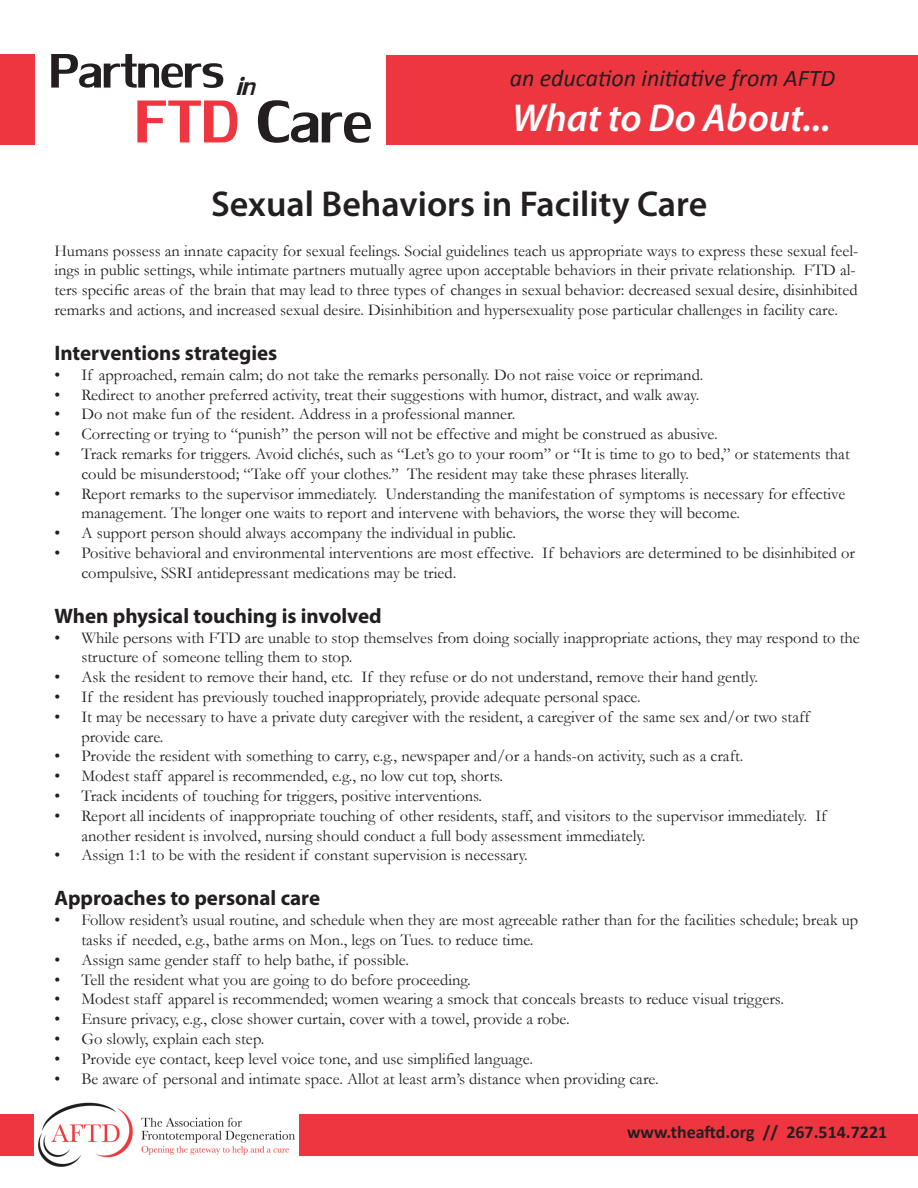
<style>
.page{position:relative;width:918px;height:1188px;background:#fff}
.page>*{position:absolute;margin:0;border:0;box-sizing:border-box;transform-origin:0 0}
.t1{font:90px "Lily UPC";color:#231f20}
.t2{font:72px "Lily UPC";color:#231f20}
.t3{font:italic 600 39px "Myriad Pro";color:#fff}
.t4{font:600 36px "Myriad Pro";color:#231f20}
.t5{font:italic 24px "Calibri";color:#231f20}
.t6{font:700 21px "Myriad Pro";color:#231f20}
.t7{font:700 18px "Calibri";color:#231f20}
.t8{font:16.5px/19.8px "Garamond";color:#231f20}
.s1{color:#ee3640}
</style>
<div class="page">
<div style="left:386px;top:55px;width:532px;height:90px;background:#ee3640"></div>
<div style="left:0;top:54px;width:34px;height:91px;background:#ee3640"></div>
<div style="left:0;top:1114px;width:918px;height:42px;background:#ee3640"></div>
<img style="left:35px;top:1102px;width:263px;height:65px">
<h2 class="t2" style="left:49px;top:37px;width:217px">Partners <sub>in</sub></h2>
<h1 class="t1" style="left:134px;top:80px;width:239px"><span class="s1">FTD</span> Care</h1>
<h3 class="t5" style="left:510px;top:63px;width:327px">an education initiative from AFTD</h3>
<h3 class="t3" style="left:512px;top:93px;width:320px">What to Do About...</h3>
<h3 class="t4" style="left:211px;top:181px;width:498px">Sexual Behaviors in Facility Care</h3>
<p class="t8" style="left:54px;top:240px;width:805px">Humans possess an innate capacity for sexual feelings. Social guidelines teach us appropriate ways to express these sexual feel&shy;ings in public settings, while intimate partners mutually agree upon acceptable behaviors in their private relationship. FTD al&shy;ters specific areas of the brain that may lead to three types of changes in sexual behavior: decreased sexual desire, disinhibited remarks and actions, and increased sexual desire. Disinhibition and hypersexuality pose particular challenges in facility care.</p>
<p class="t6" style="left:54px;top:339px;width:225px">Interventions strategies</p>
<p class="t8" style="left:54px;top:365px;width:651px">• If approached, remain calm; do not take the remarks personally. Do not raise voice or reprimand.</p>
<p class="t8" style="left:54px;top:384px;width:646px">• Redirect to another preferred activity, treat their suggestions with humor, distract, and walk away.</p>
<p class="t8" style="left:54px;top:404px;width:463px">• Do not make fun of the resident. Address in a professional manner.</p>
<p class="t8" style="left:54px;top:424px;width:665px">• Correcting or trying to “punish” the person will not be effective and might be construed as abusive.</p>
<p class="t8" style="left:81px;top:444px;width:770px;text-indent:-27px">• Track remarks for triggers. Avoid clichés, such as “Let’s go to your room” or “It is time to go to bed,” or statements that could be misunderstood; “Take off your clothes.” The resident may take these phrases literally.</p>
<p class="t8" style="left:81px;top:483px;width:766px;text-indent:-27px">• Report remarks to the supervisor immediately. Understanding the manifestation of symptoms is necessary for effective management. The longer one waits to report and intervene with behaviors, the worse they will become.</p>
<p class="t8" style="left:54px;top:523px;width:463px">• A support person should always accompany the individual in public.</p>
<p class="t8" style="left:81px;top:543px;width:775px;text-indent:-27px">• Positive behavioral and environmental interventions are most effective. If behaviors are determined to be disinhibited or compulsive, SSRI antidepressant medications may be tried.</p>
<p class="t6" style="left:54px;top:602px;width:329px">When physical touching is involved</p>
<p class="t8" style="left:81px;top:627px;width:780px;text-indent:-27px">• While persons with FTD are unable to stop themselves from doing socially inappropriate actions, they may respond to the structure of someone telling them to stop.</p>
<p class="t8" style="left:54px;top:667px;width:705px">• Ask the resident to remove their hand, etc. If they refuse or do not understand, remove their hand gently.</p>
<p class="t8" style="left:54px;top:687px;width:588px">• If the resident has previously touched inappropriately, provide adequate personal space.</p>
<p class="t8" style="left:81px;top:707px;width:730px;text-indent:-27px">• It may be necessary to have a private duty caregiver with the resident, a caregiver of the same sex and/or two staff provide care.</p>
<p class="t8" style="left:54px;top:746px;width:691px">• Provide the resident with something to carry, e.g., newspaper and/or a hands-on activity, such as a craft.</p>
<p class="t8" style="left:54px;top:766px;width:450px">• Modest staff apparel is recommended, e.g., no low cut top, shorts.</p>
<p class="t8" style="left:54px;top:786px;width:429px">• Track incidents of touching for triggers, positive interventions.</p>
<p class="t8" style="left:81px;top:806px;width:747px;text-indent:-27px">• Report all incidents of inappropriate touching of other residents, staff, and visitors to the supervisor immediately. If another resident is involved, nursing should conduct a full body assessment immediately.</p>
<p class="t8" style="left:54px;top:845px;width:475px">• Assign 1:1 to be with the resident if constant supervision is necessary.</p>
<p class="t6" style="left:54px;top:885px;width:267px">Approaches to personal care</p>
<p class="t8" style="left:81px;top:910px;width:779px;text-indent:-27px">• Follow resident’s usual routine, and schedule when they are most agreeable rather than for the facilities schedule; break up tasks if needed, e.g., bathe arms on Mon., legs on Tues. to reduce time.</p>
<p class="t8" style="left:54px;top:950px;width:356px">• Assign same gender staff to help bathe, if possible.</p>
<p class="t8" style="left:54px;top:969px;width:418px">• Tell the resident what you are going to do before proceeding.</p>
<p class="t8" style="left:54px;top:989px;width:731px">• Modest staff apparel is recommended; women wearing a smock that conceals breasts to reduce visual triggers.</p>
<p class="t8" style="left:54px;top:1009px;width:517px">• Ensure privacy, e.g., close shower curtain, cover with a towel, provide a robe.</p>
<p class="t8" style="left:54px;top:1029px;width:211px">• Go slowly, explain each step.</p>
<p class="t8" style="left:54px;top:1049px;width:480px">• Provide eye contact, keep level voice tone, and use simplified language.</p>
<p class="t8" style="left:54px;top:1068px;width:606px">• Be aware of personal and intimate space. Allot at least arm’s distance when providing care.</p>
<p class="t7" style="left:627px;top:1121px;width:262px">www.theaftd.org // 267.514.7221</p>
</div>
